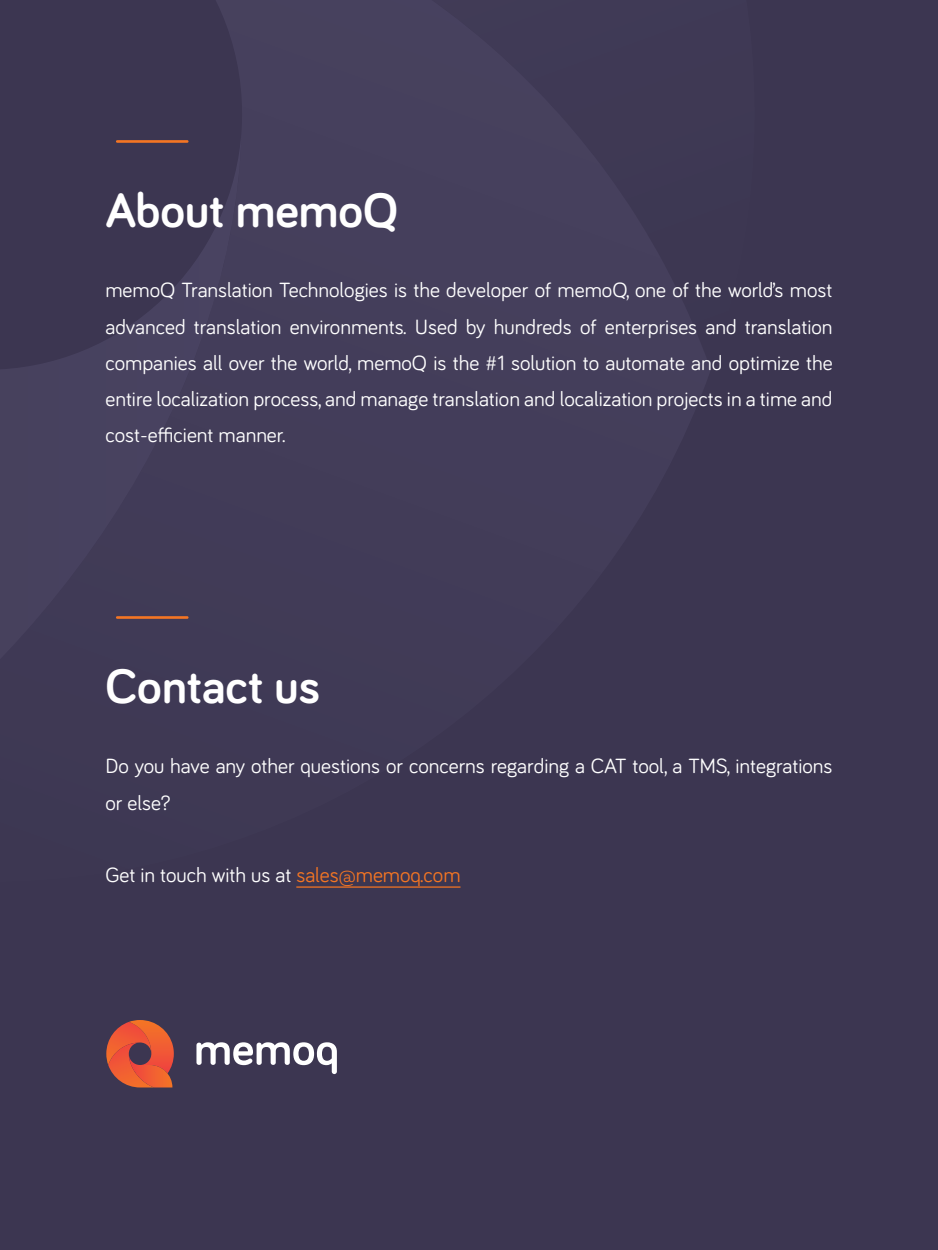
<style>
.page{position:relative;width:938px;height:1250px;background:#3c3651}
.page>*{position:absolute;margin:0;border:0;box-sizing:border-box;transform-origin:0 0}
.t1{font:300 101.88px "Bariol";color:#f47523}
.t2{font:700 49.75px "Bariol";color:#fff}
.t3{font:21.25px/36.2px "Bariol";color:#fff;text-align:justify}
.s1{color:#f47523}
</style>
<div class="page">
<div style="left:242px;top:0;width:468px;height:384px;background:#453f5c"></div>
<svg style="left:216px;top:0;width:26px;height:91px"></svg>
<svg style="left:0;top:138px;width:242px;height:520px"></svg>
<hr style="left:296px;top:886px;width:164px;height:2px;background:#f47523">
<svg style="left:196px;top:1042px;width:141px;height:32px"></svg>
<svg style="left:106px;top:1020px;width:68px;height:68px"></svg>
<h1 class="t1" style="left:105px;top:67px;width:95px">—</h1>
<h2 class="t2" style="left:105px;top:177px;width:294px">About memoQ</h2>
<p class="t3" style="left:105px;top:271px;width:728px">memoQ Translation Technologies is the developer of memoQ, one of the world’s most advanced translation environments. Used by hundreds of enterprises and translation companies all over the world, memoQ is the #1 solution to automate and optimize the entire localization process, and manage translation and localization projects in a time and cost-efficient manner.</p>
<h1 class="t1" style="left:105px;top:543px;width:95px">—</h1>
<h2 class="t2" style="left:105px;top:653px;width:216px">Contact us</h2>
<p class="t3" style="left:105px;top:747px;width:728px">Do you have any other questions or concerns regarding a CAT tool, a TMS, integrations or else?</p>
<p class="t3" style="left:105px;top:856px;width:356px">Get in touch with us at <span class="s1">sales@memoq.com</span></p>
</div>
